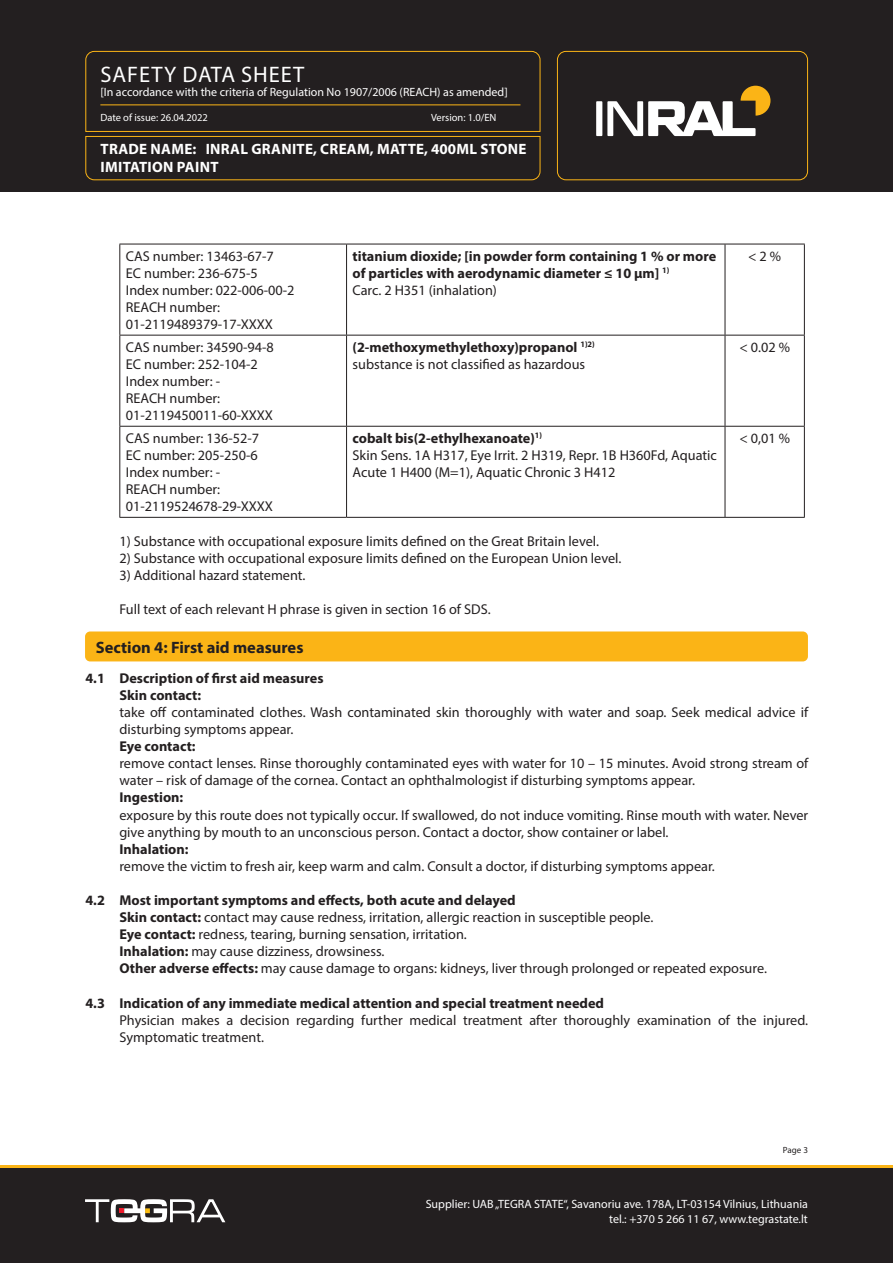
<style>
.page{position:relative;width:893px;height:1263px;background:#fff}
.page>*{position:absolute;margin:0;border:0;box-sizing:border-box;transform-origin:0 0}
.t1{font:22.5px "Myriad Pro";letter-spacing:.04em;color:#fff}
.Skyrius_baltas{font:700 16.5px "Myriad Pro";color:#231f20}
.t2{font:700 15px/18px "Myriad Pro";letter-spacing:.02em;color:#fff}
.Tekstas_paprastas_Bold{font:14.25px/17.1px "Myriad Pro";color:#231f20}
.Tekstas_paprastas{font:14.25px "Myriad Pro";color:#231f20}
.Tekstas_paprastas_Bold-2{font:700 14.25px "Myriad Pro";color:#231f20}
.Tekstas_paprastas-2{font:700 14.25px "Myriad Pro";color:#231f20}
.t3{font:12px/14.4px "Myriad Pro";color:#fff;text-align:right}
.t4{font:10.5px "Myriad Pro";color:#fff}
.t5{font:9px "Myriad Pro";color:#231f20}
.s1{font-weight:700}
</style>
<div class="page">
<div style="left:0;top:1165px;width:893px;height:98px;background:#231f20"></div>
<div style="left:0;top:0;width:893px;height:191px;background:#231f20"></div>
<svg style="left:85px;top:51px;width:456px;height:130px"></svg>
<div style="left:557px;top:51px;width:251px;height:129px;border:1px solid #fbb416;border-radius:9px"></div>
<hr style="left:100px;top:104px;width:420px;height:1px;background:#fbb416">
<svg style="left:85px;top:1199px;width:140px;height:23px"></svg>
<div style="left:596px;top:101px;width:6px;height:35px;background:#fff"></div>
<svg style="left:607px;top:86px;width:163px;height:50px"></svg>
<hr style="left:0;top:1165px;width:893px;height:2px;background:#fbb416">
<hr style="left:119px;top:244px;width:228px;height:1px;background:#231f20">
<hr style="left:119px;top:244px;width:1px;height:91px;background:#231f20">
<hr style="left:347px;top:244px;width:378px;height:1px;background:#231f20">
<hr style="left:346px;top:244px;width:1px;height:91px;background:#231f20">
<hr style="left:725px;top:244px;width:80px;height:1px;background:#231f20">
<hr style="left:725px;top:244px;width:1px;height:91px;background:#231f20">
<hr style="left:804px;top:244px;width:1px;height:91px;background:#231f20">
<hr style="left:119px;top:335px;width:228px;height:1px;background:#231f20">
<hr style="left:119px;top:335px;width:1px;height:91px;background:#231f20">
<hr style="left:347px;top:335px;width:378px;height:1px;background:#231f20">
<hr style="left:346px;top:335px;width:1px;height:91px;background:#231f20">
<hr style="left:725px;top:335px;width:80px;height:1px;background:#231f20">
<hr style="left:725px;top:335px;width:1px;height:91px;background:#231f20">
<hr style="left:804px;top:335px;width:1px;height:91px;background:#231f20">
<hr style="left:119px;top:426px;width:228px;height:1px;background:#231f20">
<hr style="left:119px;top:427px;width:1px;height:90px;background:#231f20">
<hr style="left:347px;top:426px;width:378px;height:1px;background:#231f20">
<hr style="left:346px;top:427px;width:1px;height:90px;background:#231f20">
<hr style="left:725px;top:426px;width:80px;height:1px;background:#231f20">
<hr style="left:725px;top:427px;width:1px;height:90px;background:#231f20">
<hr style="left:804px;top:427px;width:1px;height:90px;background:#231f20">
<hr style="left:119px;top:517px;width:228px;height:1px;background:#231f20">
<hr style="left:347px;top:517px;width:378px;height:1px;background:#231f20">
<hr style="left:725px;top:517px;width:80px;height:1px;background:#231f20">
<div style="left:85px;top:631px;width:723px;height:30px;background:#fbb416;border-radius:5px"></div>
<h1 class="t1" style="left:101px;top:60px;width:205px">SAFETY DATA SHEET</h1>
<p class="t3" style="left:100px;top:85px;width:409px">[In accordance with the criteria of Regulation No 1907/2006 (REACH) as amended]</p>
<p class="t4" style="left:100px;top:111px;width:109px">Date of issue: 26.04.2022</p>
<p class="t4" style="left:431px;top:111px;width:67px">Version: 1.0/EN</p>
<p class="t2" style="left:101px;top:139px;width:427px">TRADE NAME: INRAL GRANITE, CREAM, MATTE, 400ML STONE<br>IMITATION PAINT</p>
<p class="Tekstas_paprastas" style="left:126px;top:247px;width:149px">CAS number: 13463-67-7</p>
<p class="Tekstas_paprastas" style="left:126px;top:264px;width:133px">EC number: 236-675-5</p>
<p class="Tekstas_paprastas" style="left:126px;top:281px;width:170px">Index number: 022-006-00-2</p>
<p class="Tekstas_paprastas" style="left:126px;top:298px;width:96px">REACH number:</p>
<p class="Tekstas_paprastas" style="left:126px;top:316px;width:149px">01-2119489379-17-XXXX</p>
<p class="Tekstas_paprastas" style="left:126px;top:338px;width:149px">CAS number: 34590-94-8</p>
<p class="Tekstas_paprastas" style="left:126px;top:355px;width:133px">EC number: 252-104-2</p>
<p class="Tekstas_paprastas" style="left:126px;top:372px;width:96px">Index number: -</p>
<p class="Tekstas_paprastas" style="left:126px;top:390px;width:96px">REACH number:</p>
<p class="Tekstas_paprastas" style="left:126px;top:407px;width:149px">01-2119450011-60-XXXX</p>
<p class="Tekstas_paprastas" style="left:126px;top:429px;width:135px">CAS number: 136-52-7</p>
<p class="Tekstas_paprastas" style="left:126px;top:446px;width:133px">EC number: 205-250-6</p>
<p class="Tekstas_paprastas" style="left:126px;top:464px;width:96px">Index number: -</p>
<p class="Tekstas_paprastas" style="left:126px;top:481px;width:96px">REACH number:</p>
<p class="Tekstas_paprastas" style="left:126px;top:498px;width:149px">01-2119524678-29-XXXX</p>
<p class="Tekstas_paprastas-2" style="left:353px;top:247px;width:365px">titanium dioxide; [in powder form containing 1 % or more</p>
<p class="Tekstas_paprastas-2" style="left:353px;top:264px;width:318px">of particles with aerodynamic diameter ≤ 10 μm] <sup>1)</sup></p>
<p class="Tekstas_paprastas" style="left:353px;top:281px;width:146px">Carc. 2 H351 (inhalation)</p>
<p class="Tekstas_paprastas-2" style="left:353px;top:338px;width:244px">(2-methoxymethylethoxy)propanol <sup>1)2)</sup></p>
<p class="Tekstas_paprastas" style="left:353px;top:355px;width:234px">substance is not classified as hazardous</p>
<p class="Tekstas_paprastas-2" style="left:353px;top:429px;width:191px">cobalt bis(2-ethylhexanoate)<sup>1)</sup></p>
<p class="Tekstas_paprastas" style="left:353px;top:446px;width:366px">Skin Sens. 1A H317, Eye Irrit. 2 H319, Repr. 1B H360Fd, Aquatic</p>
<p class="Tekstas_paprastas" style="left:353px;top:464px;width:264px">Acute 1 H400 (M=1), Aquatic Chronic 3 H412</p>
<p class="Tekstas_paprastas_Bold" style="left:119px;top:532px;width:481px">1) Substance with occupational exposure limits defined on the Great Britain level.</p>
<p class="Tekstas_paprastas_Bold" style="left:119px;top:549px;width:503px">2) Substance with occupational exposure limits defined on the European Union level.</p>
<p class="Tekstas_paprastas_Bold" style="left:119px;top:566px;width:188px">3) Additional hazard statement.</p>
<p class="Tekstas_paprastas_Bold" style="left:119px;top:601px;width:373px">Full text of each relevant H phrase is given in section 16 of SDS.</p>
<p class="Skyrius_baltas" style="left:96px;top:636px;width:209px">Section 4: First aid measures</p>
<p class="Tekstas_paprastas" style="left:748px;top:247px;width:35px">&lt; 2 %</p>
<p class="Tekstas_paprastas" style="left:739px;top:338px;width:52px">&lt; 0.02 %</p>
<p class="Tekstas_paprastas" style="left:739px;top:429px;width:52px">&lt; 0,01 %</p>
<p class="Tekstas_paprastas_Bold-2" style="left:85px;top:669px;width:240px">4.1 Description of first aid measures</p>
<p class="Tekstas_paprastas_Bold-2" style="left:119px;top:686px;width:83px">Skin contact:</p>
<p class="Tekstas_paprastas_Bold" style="left:119px;top:703px;width:690px">take off contaminated clothes. Wash contaminated skin thoroughly with water and soap. Seek medical advice if disturbing symptoms appear.</p>
<p class="Tekstas_paprastas_Bold-2" style="left:119px;top:737px;width:78px">Eye contact:</p>
<p class="Tekstas_paprastas_Bold" style="left:119px;top:755px;width:690px">remove contact lenses. Rinse thoroughly contaminated eyes with water for 10 – 15 minutes. Avoid strong stream of water – risk of damage of the cornea. Contact an ophthalmologist if disturbing symptoms appear.</p>
<p class="Tekstas_paprastas_Bold-2" style="left:119px;top:788px;width:65px">Ingestion:</p>
<p class="Tekstas_paprastas_Bold" style="left:119px;top:806px;width:690px">exposure by this route does not typically occur. If swallowed, do not induce vomiting. Rinse mouth with water. Never give anything by mouth to an unconscious person. Contact a doctor, show container or label.</p>
<p class="Tekstas_paprastas_Bold-2" style="left:119px;top:840px;width:71px">Inhalation:</p>
<p class="Tekstas_paprastas_Bold" style="left:119px;top:857px;width:597px">remove the victim to fresh air, keep warm and calm. Consult a doctor, if disturbing symptoms appear.</p>
<p class="Tekstas_paprastas_Bold-2" style="left:85px;top:891px;width:432px">4.2 Most important symptoms and effects, both acute and delayed</p>
<p class="Tekstas_paprastas_Bold" style="left:119px;top:908px;width:536px"><span class="s1">Skin contact:</span> contact may cause redness, irritation, allergic reaction in susceptible people.</p>
<p class="Tekstas_paprastas_Bold" style="left:119px;top:926px;width:349px"><span class="s1">Eye contact:</span> redness, tearing, burning sensation, irritation.</p>
<p class="Tekstas_paprastas_Bold" style="left:119px;top:943px;width:267px"><span class="s1">Inhalation:</span> may cause dizziness, drowsiness.</p>
<p class="Tekstas_paprastas_Bold" style="left:119px;top:960px;width:649px"><span class="s1">Other adverse effects:</span> may cause damage to organs: kidneys, liver through prolonged or repeated exposure.</p>
<p class="Tekstas_paprastas_Bold-2" style="left:85px;top:993px;width:520px">4.3 Indication of any immediate medical attention and special treatment needed</p>
<p class="Tekstas_paprastas_Bold" style="left:119px;top:1011px;width:690px">Physician makes a decision regarding further medical treatment after thoroughly examination of the injured.<br>Symptomatic treatment.</p>
<p class="t5" style="left:783px;top:1144px;width:26px">Page 3</p>
<p class="t3" style="left:426px;top:1197px;width:384px">Supplier: UAB „TEGRA STATE“, Savanoriu ave. 178A, LT-03154 Vilnius, Lithuania tel.: +370 5 266 11 67, www.tegrastate.lt</p>
</div>
